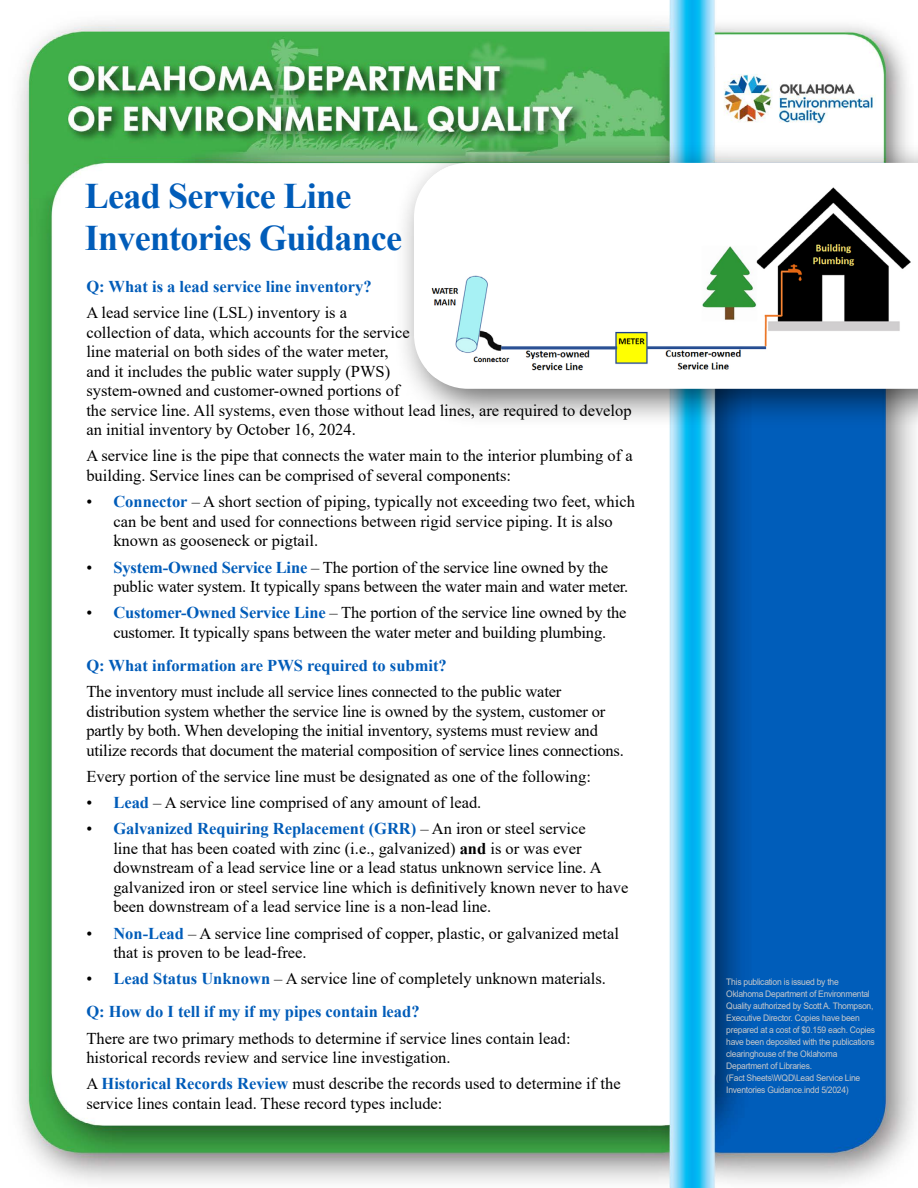
<style>
.page{position:relative;width:918px;height:1188px;background:#fff}
.page>*{position:absolute;margin:0;border:0;box-sizing:border-box;transform-origin:0 0}
.t1{font:700 36px/42px "Times New Roman";letter-spacing:-.02em;color:#005cb9}
.t2{font:16.5px/19.5px "Times New Roman";color:#000}
.t3{font:700 16.5px/33px "Times New Roman";color:#005cb9}
.t4{font:9px/12px "Arial";letter-spacing:-.03em;color:#c7c8ca;scale:.95 1}
.s1{font-weight:700;color:#005cb9}
.s2{font-weight:700}
.s3{font-weight:400;color:#000}
</style>
<div class="page">
<img style="left:18px;top:0;width:898px;height:1188px">
<div style="left:393px;top:142px;width:525px;height:287px;background:#000;opacity:.6"></div>
<svg style="left:414px;top:163px;width:504px;height:226px"></svg>
<img style="left:427px;top:166px;width:491px;height:212px">
<h1 class="t1" style="left:85px;top:174px;width:319px">Lead Service Line<br>Inventories Guidance</h1>
<p class="t3" style="left:86px;top:269px;width:287px">Q: What is a lead service line inventory?</p>
<p class="t2" style="left:86px;top:302px;width:547px">A lead service line (LSL) inventory is a<br>collection of data, which accounts for the service<br>line material on both sides of the water meter,<br>and it includes the public water supply (PWS)<br>system-owned and customer-owned portions of<br>the service line. All systems, even those without lead lines, are required to develop an initial inventory by October 16, 2024.</p>
<p class="t2" style="left:86px;top:446px;width:548px">A service line is the pipe that connects the water main to the interior plumbing of a building. Service lines can be comprised of several components:</p>
<p class="t2" style="left:113px;top:491px;width:523px;text-indent:-27px">• <span class="s1">Connector</span> – A short section of piping, typically not exceeding two feet, which can be bent and used for connections between rigid service piping. It is also known as gooseneck or pigtail.</p>
<p class="t2" style="left:113px;top:557px;width:517px;text-indent:-27px">• <span class="s1">System-Owned Service Line</span> – The portion of the service line owned by the public water system. It typically spans between the water main and water meter.</p>
<p class="t2" style="left:86px;top:602px;width:542px;text-align:center">• <span class="s1">Customer-Owned Service Line</span> – The portion of the service line owned by the customer. It typically spans between the water meter and building plumbing.</p>
<p class="t3" style="left:86px;top:648px;width:362px">Q: What information are PWS required to submit?</p>
<p class="t2" style="left:86px;top:681px;width:539px">The inventory must include all service lines connected to the public water distribution system whether the service line is owned by the system, customer or partly by both. When developing the initial inventory, systems must review and utilize records that document the material composition of service lines connections.</p>
<p class="t2" style="left:86px;top:766px;width:506px">Every portion of the service line must be designated as one of the following:</p>
<p class="t2" style="left:86px;top:792px;width:396px">• <span class="s1">Lead</span> – A service line comprised of any amount of lead.</p>
<p class="t2" style="left:113px;top:818px;width:517px;text-indent:-27px">• <span class="s1">Galvanized Requiring Replacement (GRR)</span> – An iron or steel service<br>line that has been coated with zinc (i.e., galvanized) <span class="s2">and</span> is or was ever downstream of a lead service line or a lead status unknown service line. A galvanized iron or steel service line which is definitively known never to have been downstream of a lead service line is a non-lead line.</p>
<p class="t2" style="left:113px;top:923px;width:507px;text-indent:-27px">• <span class="s1">Non-Lead</span> – A service line comprised of copper, plastic, or galvanized metal that is proven to be lead-free.</p>
<p class="t3" style="left:86px;top:962px;width:521px"><span class="s3">•</span> Lead Status Unknown <span class="s3">– A service line of completely unknown materials.<br></span>Q: How do I tell if my if my pipes contain lead?</p>
<p class="t2" style="left:86px;top:1028px;width:486px">There are two primary methods to determine if service lines contain lead: historical records review and service line investigation.</p>
<p class="t2" style="left:86px;top:1074px;width:536px">A <span class="s1">Historical Records Review</span> must describe the records used to determine if the service lines contain lead. These record types include:</p>
<p class="t4" style="left:726px;top:976px;width:158px">This publication is issued by the Oklahoma Department of Environmental Quality authorized by Scott A. Thompson, Executive Director. Copies have been prepared at a cost of $0.159 each. Copies have been deposited with the publications clearinghouse of the Oklahoma Department of Libraries.<br>(Fact Sheets\WQD\Lead Service Line Inventories Guidance.indd 5/2024)</p>
</div>
